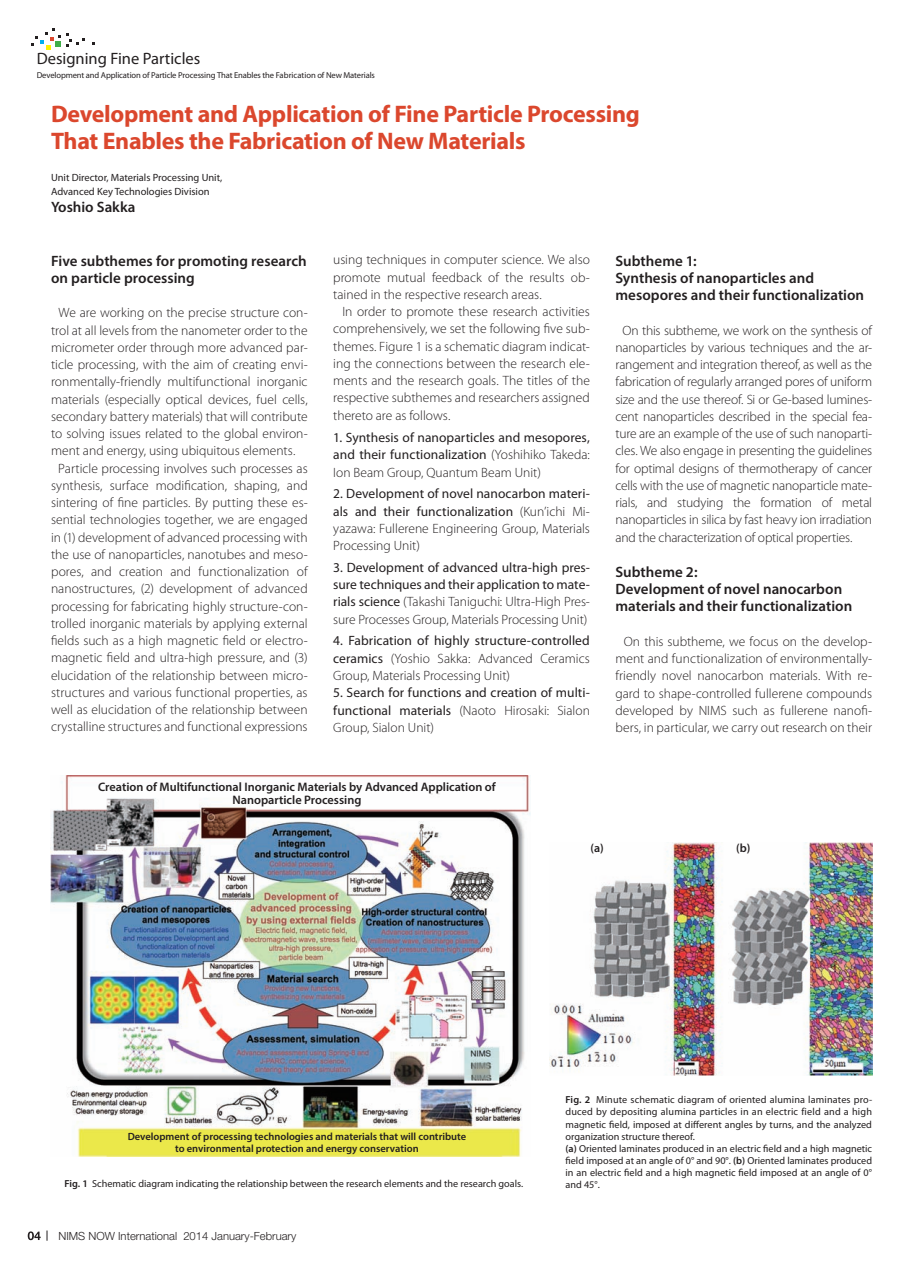
<style>
.page{position:relative;width:919px;height:1263px;background:#fff}
.page>*{position:absolute;margin:0;border:0;box-sizing:border-box;transform-origin:0 0}
.t1{font:700 24px/27px "Myriad Pro";letter-spacing:-.01em;color:#db472d}
.t2{font:16.5px "Myriad Pro";color:#231f20}
.t3{font:600 15px/17.2px "Myriad Pro";color:#231f20}
.t4{font:300 13.5px/17.2px "Myriad Pro";color:#231f20;text-align:justify}
.t5{font:13.5px/17.2px "Myriad Pro";color:#231f20;text-align:justify}
.t6{font:600 12.3px/12.8px "Myriad Pro";color:#231f20;text-align:center}
.t7{font:600 12px "Myriad Pro";color:#231f20}
.t8{font:300 11.25px "Helvetica Neue";color:#231f20}
.t9{font:600 10.5px/11.6px "Myriad Pro";color:#231f20;text-align:center}
.t10{font:10.5px/13.5px "Myriad Pro";color:#231f20}
.t11{font:10.2px/12px "Myriad Pro";color:#231f20}
.t12{font:8.55px "Myriad Pro";letter-spacing:-.015em;color:#231f20}
.s1{font-weight:300}
.s2{font-weight:400}
.s3{font-weight:600}
</style>
<div class="page">
<svg style="left:28px;top:1231px;width:13px;height:9px"></svg>
<img style="left:549px;top:842px;width:323px;height:234px">
<img style="left:51px;top:775px;width:479px;height:382px">
<svg style="left:32px;top:29px;width:53px;height:20px"></svg>
<p class="t2" style="left:37px;top:48px;width:165px">Designing Fine Particles</p>
<p class="t12" style="left:37px;top:70px;width:340px">Development and Application of Particle Processing That Enables the Fabrication of New Materials</p>
<h1 class="t1" style="left:51px;top:100px;width:590px">Development and Application of Fine Particle Processing<br>That Enables the Fabrication of New Materials</h1>
<p class="t10" style="left:51px;top:171px;width:173px">Unit Director, Materials Processing Unit,<br>Advanced Key Technologies Division</p>
<p class="t3" style="left:51px;top:198px;width:86px">Yoshio Sakka</p>
<p class="t3" style="left:51px;top:252px;width:257px">Five subthemes for promoting research on particle processing</p>
<p class="t4" style="left:59px;top:304px;width:251px">We are working on the precise structure con-</p>
<p class="t4" style="left:51px;top:322px;width:258px">trol at all levels from the nanometer order to the</p>
<p class="t4" style="left:51px;top:339px;width:258px">micrometer order through more advanced par-</p>
<p class="t4" style="left:51px;top:356px;width:258px">ticle processing, with the aim of creating envi-</p>
<p class="t4" style="left:51px;top:373px;width:258px">ronmentally-friendly multifunctional inorganic</p>
<p class="t4" style="left:51px;top:391px;width:258px">materials (especially optical devices, fuel cells,</p>
<p class="t4" style="left:51px;top:408px;width:258px">secondary battery materials) that will contribute</p>
<p class="t4" style="left:51px;top:425px;width:258px">to solving issues related to the global environ-</p>
<p class="t4" style="left:51px;top:442px;width:246px">ment and energy, using ubiquitous elements.</p>
<p class="t4" style="left:58px;top:460px;width:251px">Particle processing involves such processes as</p>
<p class="t4" style="left:51px;top:477px;width:258px">synthesis, surface modification, shaping, and</p>
<p class="t4" style="left:51px;top:494px;width:258px">sintering of fine particles. By putting these es-</p>
<p class="t4" style="left:51px;top:511px;width:258px">sential technologies together, we are engaged</p>
<p class="t4" style="left:51px;top:529px;width:258px">in (1) development of advanced processing with</p>
<p class="t4" style="left:51px;top:546px;width:258px">the use of nanoparticles, nanotubes and meso-</p>
<p class="t4" style="left:51px;top:563px;width:258px">pores, and creation and functionalization of</p>
<p class="t4" style="left:51px;top:580px;width:258px">nanostructures, (2) development of advanced</p>
<p class="t4" style="left:51px;top:598px;width:258px">processing for fabricating highly structure-con-</p>
<p class="t4" style="left:51px;top:615px;width:258px">trolled inorganic materials by applying external</p>
<p class="t4" style="left:51px;top:632px;width:258px">fields such as a high magnetic field or electro-</p>
<p class="t4" style="left:51px;top:649px;width:258px">magnetic field and ultra-high pressure, and (3)</p>
<p class="t4" style="left:51px;top:667px;width:258px">elucidation of the relationship between micro-</p>
<p class="t4" style="left:51px;top:684px;width:258px">structures and various functional properties, as</p>
<p class="t4" style="left:51px;top:701px;width:258px">well as elucidation of the relationship between</p>
<p class="t4" style="left:51px;top:718px;width:258px">crystalline structures and functional expressions</p>
<p class="t4" style="left:333px;top:251px;width:258px">using techniques in computer science. We also promote mutual feedback of the results ob&shy;tained in the respective research areas.</p>
<p class="t4" style="left:333px;top:303px;width:258px;text-indent:9px">In order to promote these research activities comprehensively, we set the following five sub&shy;themes. Figure 1 is a schematic diagram indicat&shy;ing the connections between the research ele&shy;ments and the research goals. The titles of the respective subthemes and researchers assigned thereto are as follows.</p>
<p class="t5" style="left:333px;top:429px;width:258px">1. Synthesis of nanoparticles and mesopores, and their functionalization <span class="s1">(Yoshihiko Takeda:<br>Ion Beam Group, Quantum Beam Unit)</span></p>
<p class="t4" style="left:333px;top:486px;width:258px"><span class="s2">2. Development of novel nanocarbon materi&shy;als and their functionalization</span> (Kun’ichi Mi&shy;yazawa: Fullerene Engineering Group, Materials Processing Unit)</p>
<p class="t5" style="left:333px;top:559px;width:258px">3. Development of advanced ultra-high pres&shy;sure techniques and their application to mate&shy;rials science <span class="s1">(Takashi Taniguchi: Ultra-High Pres&shy;sure Processes Group, Materials Processing Unit)</span></p>
<p class="t4" style="left:333px;top:633px;width:258px"><span class="s2">4. Fabrication of highly structure-controlled ceramics</span> (Yoshio Sakka: Advanced Ceramics Group, Materials Processing Unit)</p>
<p class="t5" style="left:333px;top:684px;width:258px">5. Search for functions and creation of multi&shy;functional materials <span class="s1">(Naoto Hirosaki: Sialon Group, Sialon Unit)</span></p>
<p class="t6" style="left:98px;top:781px;width:399px">Creation of Multifunctional Inorganic Materials by Advanced Application of<br>Nanoparticle Processing</p>
<p class="t3" style="left:615px;top:252px;width:250px">Subtheme 1:<br>Synthesis of nanoparticles and mesopores and their functionalization</p>
<p class="t4" style="left:615px;top:322px;width:258px;text-indent:7px">On this subtheme, we work on the synthesis of nanoparticles by various techniques and the ar&shy;rangement and integration thereof, as well as the fabrication of regularly arranged pores of uniform size and the use thereof. Si or Ge-based lumines&shy;cent nanoparticles described in the special fea&shy;ture are an example of the use of such nanoparti&shy;cles. We also engage in presenting the guidelines for optimal designs of thermotherapy of cancer cells with the use of magnetic nanoparticle mate&shy;rials, and studying the formation of metal nanoparticles in silica by fast heavy ion irradiation and the characterization of optical properties.</p>
<p class="t3" style="left:615px;top:563px;width:238px">Subtheme 2:<br>Development of novel nanocarbon materials and their functionalization</p>
<p class="t4" style="left:615px;top:633px;width:258px;text-indent:8px">On this subtheme, we focus on the develop&shy;ment and functionalization of environmentally&shy;friendly novel nanocarbon materials. With re&shy;gard to shape-controlled fullerene compounds developed by NIMS such as fullerene nanofi&shy;bers, in particular, we carry out research on their</p>
<p class="t7" style="left:590px;top:840px;width:15px">(a)</p>
<p class="t7" style="left:736px;top:840px;width:16px">(b)</p>
<p class="t9" style="left:128px;top:1131px;width:340px">Development of processing technologies and materials that will contribute to environmental protection and energy conservation</p>
<p class="t11" style="left:65px;top:1178px;width:460px"><span class="s3">Fig. 1</span> Schematic diagram indicating the relationship between the research elements and the research goals.</p>
<p class="t8" style="left:58px;top:1229px;width:239px">NIMS NOW International 2014 January-February</p>
<p class="t11" style="left:565px;top:1094px;width:308px"><span class="s3">Fig. 2</span> Minute schematic diagram of oriented alumina laminates pro&shy;duced by depositing alumina particles in an electric field and a high magnetic field, imposed at different angles by turns, and the analyzed organization structure thereof.<br><span class="s3">(a)</span> Oriented laminates produced in an electric field and a high magnetic field imposed at an angle of 0° and 90°. <span class="s3">(b)</span> Oriented laminates produced in an electric field and a high magnetic field imposed at an angle of 0° and 45°.</p>
</div>
